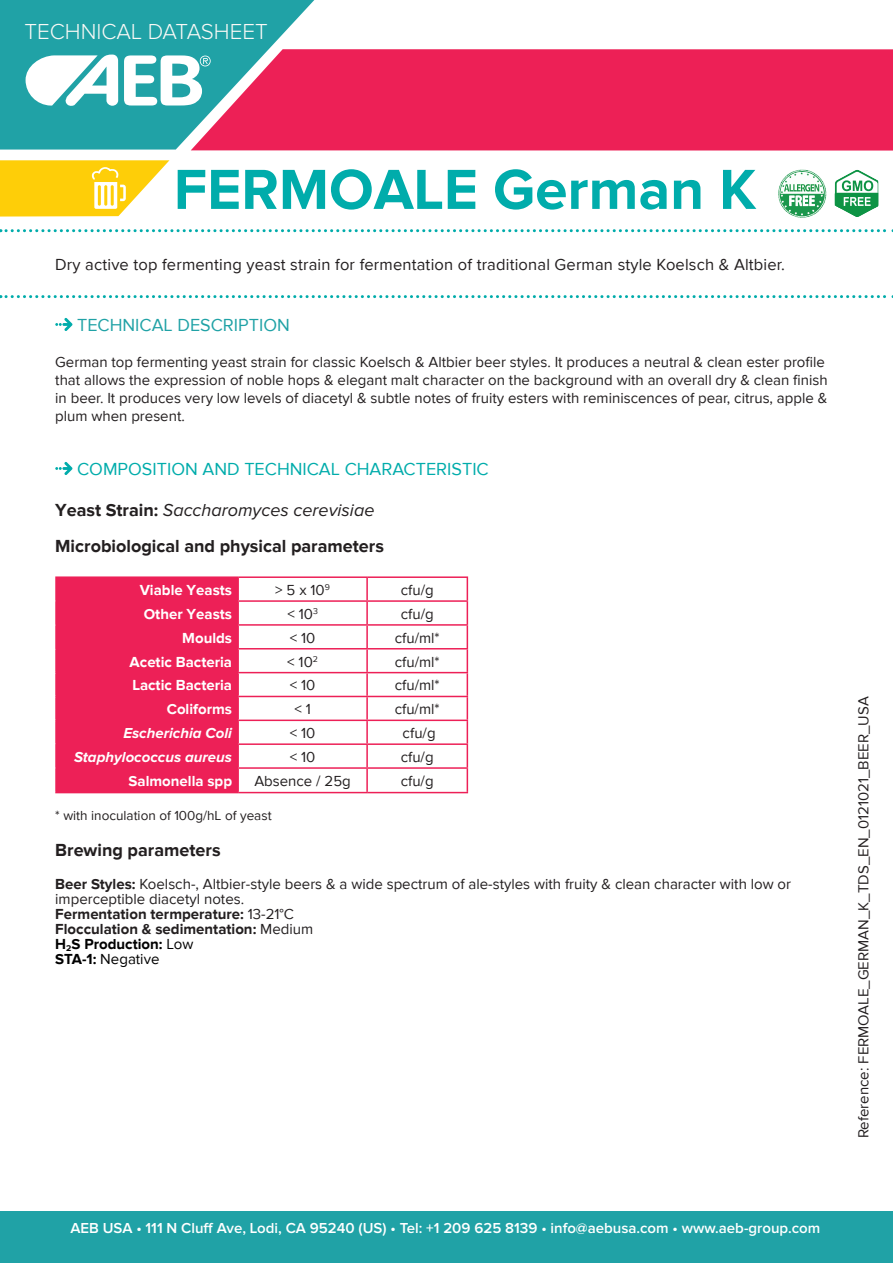
<style>
.page{position:relative;width:893px;height:1263px;background:#fff}
.page>*{position:absolute;margin:0;border:0;box-sizing:border-box;transform-origin:0 0}
.t1{font:700 58.5px "Proxima Nova";color:#00acab}
.t2{font:300 22.5px "Proxima Nova";color:#f9f9f6}
.t3{font:700 18px/36px "Proxima Nova";color:#231f20}
.t4{font:18px "Proxima Nova";color:#00acab}
.t5{font:18px "Proxima Nova";color:#20a2a6}
.t6{font:16.5px "Proxima Nova";letter-spacing:.01em;color:#231f20}
.t7{font:15px/15px "Proxima Nova";color:#231f20}
.t8{font:600 15px "Proxima Nova";color:#fff}
.t9{font:700 15px "Proxima Nova";color:#fff}
.t10{font:italic 700 15px "Proxima Nova";color:#fff}
.t11{font:13.5px "Proxima Nova";color:#231f20}
.s1{font-weight:400;font-style:italic}
.s2{font-weight:700}
.s3{font-weight:700;color:#000}
.s4{color:#000}
</style>
<div class="page">
<div style="left:1px;top:1210px;width:892px;height:53px;background:#20a2a6"></div>
<div style="left:0;top:0;width:315px;height:150px;background:#20a2a6"></div>
<svg style="left:191px;top:49px;width:702px;height:102px;background:#e72a5d"></svg>
<svg style="left:26px;top:55px;width:185px;height:52px"></svg>
<svg style="left:0;top:229px;width:893px;height:3px"></svg>
<svg style="left:0;top:295px;width:893px;height:3px"></svg>
<svg style="left:0;top:160px;width:169px;height:57px"></svg>
<svg style="left:55px;top:318px;width:17px;height:13px"></svg>
<svg style="left:55px;top:462px;width:17px;height:13px"></svg>
<div style="left:57px;top:578px;width:180px;height:214px;background:#ed2057"></div>
<hr style="left:55px;top:576px;width:183px;height:2px;background:#ed2057">
<hr style="left:55px;top:578px;width:2px;height:22px;background:#ed2057">
<hr style="left:367px;top:576px;width:101px;height:2px;background:#ed2057">
<hr style="left:55px;top:769px;width:2px;height:23px;background:#ed2057">
<hr style="left:55px;top:792px;width:183px;height:1px;background:#ed2057">
<hr style="left:367px;top:792px;width:101px;height:1px;background:#ed2057">
<hr style="left:55px;top:600px;width:183px;height:2px;background:#ed2057">
<hr style="left:55px;top:602px;width:2px;height:22px;background:#ed2057">
<hr style="left:238px;top:600px;width:129px;height:2px;background:#ed2057">
<hr style="left:367px;top:600px;width:101px;height:2px;background:#ed2057">
<hr style="left:55px;top:745px;width:2px;height:22px;background:#ed2057">
<hr style="left:55px;top:767px;width:183px;height:2px;background:#ed2057">
<hr style="left:238px;top:767px;width:129px;height:2px;background:#ed2057">
<hr style="left:367px;top:767px;width:101px;height:2px;background:#ed2057">
<hr style="left:55px;top:624px;width:183px;height:2px;background:#ed2057">
<hr style="left:55px;top:626px;width:2px;height:22px;background:#ed2057">
<hr style="left:238px;top:624px;width:129px;height:2px;background:#ed2057">
<hr style="left:367px;top:624px;width:101px;height:2px;background:#ed2057">
<hr style="left:55px;top:721px;width:2px;height:22px;background:#ed2057">
<hr style="left:55px;top:743px;width:183px;height:2px;background:#ed2057">
<hr style="left:238px;top:743px;width:129px;height:2px;background:#ed2057">
<hr style="left:367px;top:743px;width:101px;height:2px;background:#ed2057">
<hr style="left:55px;top:648px;width:183px;height:1px;background:#ed2057">
<hr style="left:55px;top:649px;width:2px;height:23px;background:#ed2057">
<hr style="left:238px;top:648px;width:129px;height:1px;background:#ed2057">
<hr style="left:367px;top:648px;width:101px;height:1px;background:#ed2057">
<hr style="left:55px;top:697px;width:2px;height:22px;background:#ed2057">
<hr style="left:55px;top:719px;width:183px;height:2px;background:#ed2057">
<hr style="left:238px;top:719px;width:129px;height:2px;background:#ed2057">
<hr style="left:367px;top:719px;width:101px;height:2px;background:#ed2057">
<hr style="left:55px;top:672px;width:183px;height:1px;background:#ed2057">
<hr style="left:55px;top:673px;width:2px;height:23px;background:#ed2057">
<hr style="left:238px;top:672px;width:129px;height:1px;background:#ed2057">
<hr style="left:367px;top:672px;width:101px;height:1px;background:#ed2057">
<svg style="left:467px;top:578px;width:1px;height:214px"></svg>
<hr style="left:55px;top:696px;width:183px;height:1px;background:#ed2057">
<hr style="left:238px;top:696px;width:129px;height:1px;background:#ed2057">
<hr style="left:367px;top:696px;width:101px;height:1px;background:#ed2057">
<hr style="left:238px;top:576px;width:129px;height:2px;background:#ed2057">
<hr style="left:237px;top:578px;width:2px;height:22px;background:#ed2057">
<hr style="left:366px;top:578px;width:2px;height:22px;background:#ed2057">
<hr style="left:237px;top:602px;width:2px;height:22px;background:#ed2057">
<hr style="left:366px;top:602px;width:2px;height:22px;background:#ed2057">
<hr style="left:237px;top:626px;width:2px;height:22px;background:#ed2057">
<hr style="left:366px;top:626px;width:2px;height:22px;background:#ed2057">
<hr style="left:237px;top:649px;width:2px;height:23px;background:#ed2057">
<hr style="left:366px;top:649px;width:2px;height:23px;background:#ed2057">
<hr style="left:237px;top:673px;width:2px;height:23px;background:#ed2057">
<hr style="left:366px;top:673px;width:2px;height:23px;background:#ed2057">
<hr style="left:237px;top:697px;width:2px;height:22px;background:#ed2057">
<hr style="left:366px;top:697px;width:2px;height:22px;background:#ed2057">
<hr style="left:237px;top:721px;width:2px;height:22px;background:#ed2057">
<hr style="left:366px;top:721px;width:2px;height:22px;background:#ed2057">
<hr style="left:237px;top:745px;width:2px;height:22px;background:#ed2057">
<hr style="left:366px;top:745px;width:2px;height:22px;background:#ed2057">
<hr style="left:237px;top:769px;width:2px;height:23px;background:#ed2057">
<hr style="left:366px;top:769px;width:2px;height:23px;background:#ed2057">
<hr style="left:238px;top:792px;width:129px;height:1px;background:#ed2057">
<svg style="left:835px;top:170px;width:43px;height:47px"></svg>
<svg style="left:778px;top:169px;width:49px;height:49px"></svg>
<h2 class="t2" style="left:24px;top:21px;width:245px">TECHNICAL DATASHEET</h2>
<h1 class="t1" style="left:174px;top:156px;width:584px">FERMOALE German K</h1>
<p class="t6" style="left:55px;top:255px;width:731px">Dry active top fermenting yeast strain for fermentation of traditional German style Koelsch &amp; Altbier.</p>
<p class="t5" style="left:77px;top:315px;width:214px">TECHNICAL DESCRIPTION</p>
<p class="t7" style="left:55px;top:353px;width:774px;line-height:18px">German top fermenting yeast strain for classic Koelsch &amp; Altbier beer styles. It produces a neutral &amp; clean ester profile that allows the expression of noble hops &amp; elegant malt character on the background with an overall dry &amp; clean finish in beer. It produces very low levels of diacetyl &amp; subtle notes of fruity esters with reminiscences of pear, citrus, apple &amp; plum when present.</p>
<p class="t4" style="left:77px;top:459px;width:413px">COMPOSITION AND TECHNICAL CHARACTERISTIC</p>
<p class="t3" style="left:55px;top:493px;width:330px">Yeast Strain: <span class="s1">Saccharomyces cerevisiae<br></span>Microbiological and physical parameters</p>
<p class="t9" style="left:140px;top:581px;width:94px">Viable Yeasts</p>
<p class="t7" style="left:275px;top:583px;width:56px">&gt; 5 x 10<sup>9</sup></p>
<p class="t7" style="left:401px;top:583px;width:34px">cfu/g</p>
<p class="t9" style="left:144px;top:605px;width:90px">Other Yeasts</p>
<p class="t7" style="left:287px;top:607px;width:32px">&lt; 10<sup>3</sup></p>
<p class="t7" style="left:401px;top:607px;width:34px">cfu/g</p>
<p class="t9" style="left:182px;top:629px;width:51px">Moulds</p>
<p class="t7" style="left:290px;top:630px;width:27px">&lt; 10</p>
<p class="t7" style="left:395px;top:630px;width:46px">cfu/ml*</p>
<p class="t9" style="left:130px;top:653px;width:104px">Acetic Bacteria</p>
<p class="t7" style="left:287px;top:654px;width:32px">&lt; 10<sup>2</sup></p>
<p class="t7" style="left:395px;top:654px;width:46px">cfu/ml*</p>
<p class="t9" style="left:132px;top:677px;width:101px">Lactic Bacteria</p>
<p class="t7" style="left:290px;top:678px;width:27px">&lt; 10</p>
<p class="t7" style="left:395px;top:678px;width:46px">cfu/ml*</p>
<p class="t9" style="left:167px;top:701px;width:67px">Coliforms</p>
<p class="t7" style="left:294px;top:702px;width:18px">&lt; 1</p>
<p class="t7" style="left:395px;top:702px;width:46px">cfu/ml*</p>
<p class="t10" style="left:123px;top:726px;width:110px">Escherichia Coli</p>
<p class="t7" style="left:290px;top:726px;width:27px">&lt; 10</p>
<p class="t7" style="left:403px;top:726px;width:34px">cfu/g</p>
<p class="t10" style="left:74px;top:750px;width:159px">Staphylococcus aureus</p>
<p class="t7" style="left:290px;top:750px;width:27px">&lt; 10</p>
<p class="t7" style="left:401px;top:750px;width:34px">cfu/g</p>
<p class="t9" style="left:129px;top:772px;width:105px">Salmonella spp</p>
<p class="t7" style="left:254px;top:774px;width:98px">Absence / 25g</p>
<p class="t7" style="left:401px;top:774px;width:34px">cfu/g</p>
<p class="t11" style="left:55px;top:808px;width:218px">* with inoculation of 100g/hL of yeast</p>
<p class="t3" style="left:55px;top:833px;width:167px">Brewing parameters</p>
<p class="t7" style="left:55px;top:877px;width:737px"><span class="s2">Beer Styles:</span> Koelsch-, Altbier-style beers &amp; a wide spectrum of ale-styles with fruity &amp; clean character with low or imperceptible diacetyl notes.<br><span class="s2">Fermentation termperature:</span> 13-21°C<br><span class="s2">Flocculation &amp; sedimentation:</span> Medium<br><span class="s3">H</span><sub>2</sub><span class="s3">S Production:</span> <span class="s4">Low<br></span><span class="s3">STA-1:</span> <span class="s4">Negative</span></p>
<p class="t7" style="left:856px;top:1138px;width:443px;rotate:-90deg">Reference: FERMOALE_GERMAN_K_TDS_EN_0121021_BEER_USA</p>
<p class="t8" style="left:70px;top:1221px;width:751px">AEB USA • 111 N Cluff Ave, Lodi, CA 95240 (US) • Tel: +1 209 625 8139 • info@aebusa.com • www.aeb-group.com</p>
</div>
